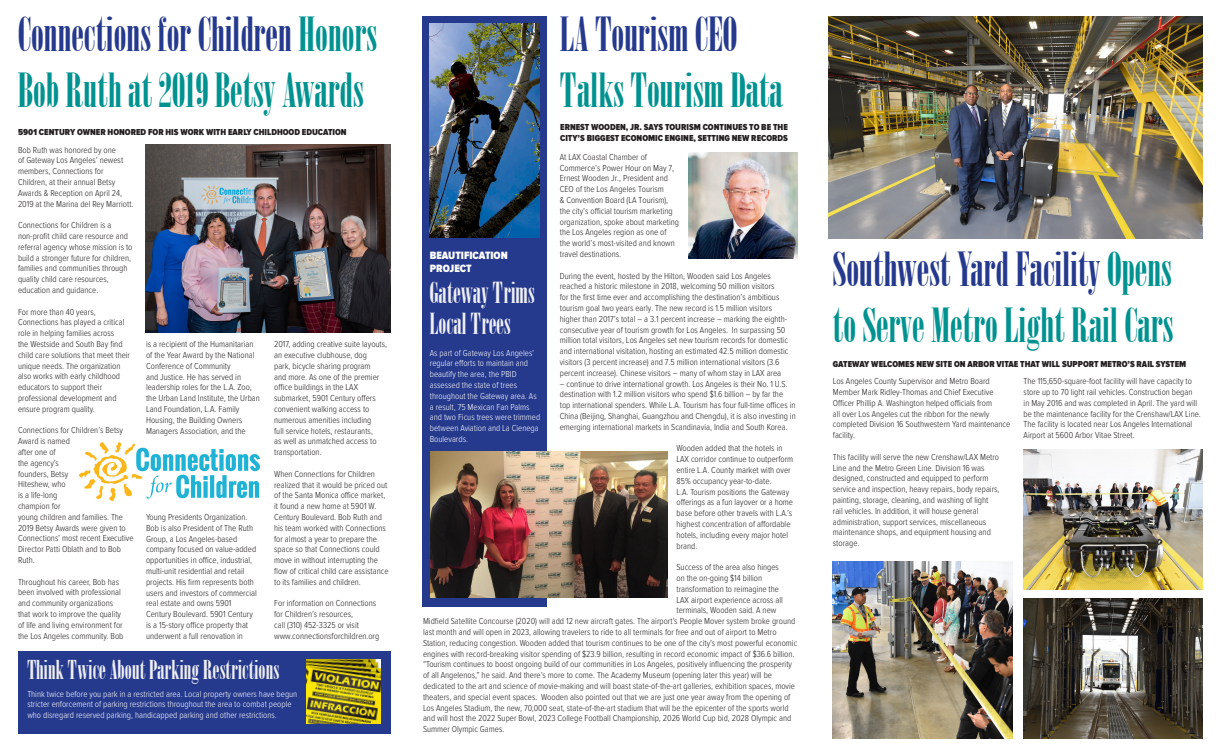
<style>
.page{position:relative;width:1224px;height:756px;background:#fff}
.page>*{position:absolute;margin:0;border:0;box-sizing:border-box;transform-origin:0 0}
.t1{font:47px/56.4px "Onyx";color:#009290}
.t2{font:47px "Onyx";color:#25398d}
.t3{font:29px/31px "Onyx";color:#efeff6}
.t4{font:26px "Onyx";color:#efeff6}
.t5{font:900 11px "Proxima Nova Cond";color:#fff}
.t6{font:300 9px/10.8px "Proxima Nova Cond";color:#231f20}
.t7{font:300 9px/10.8px "Proxima Nova Cond";color:#fff}
.t8{font:900 9px/10.8px "Proxima Nova Cond";color:#231f20}
.s1{color:#25398d}
.s2{color:#009290}
</style>
<div class="page">
<img style="left:828px;top:16px;width:374px;height:222px">
<div style="left:422px;top:16px;width:124px;height:591px;background:#25398d"></div>
<img style="left:429px;top:23px;width:110px;height:215px">
<img style="left:145px;top:144px;width:245px;height:189px">
<img style="left:79px;top:443px;width:180px;height:58px">
<img style="left:832px;top:561px;width:180px;height:178px">
<img style="left:1023px;top:599px;width:179px;height:140px">
<img style="left:1023px;top:450px;width:179px;height:139px">
<img style="left:688px;top:153px;width:110px;height:105px">
<img style="left:431px;top:451px;width:236px;height:146px">
<div style="left:18px;top:652px;width:372px;height:82px;background:#25398d"></div>
<img style="left:306px;top:660px;width:74px;height:64px">
<p class="t1" style="left:18px;top:6px;width:361px"><span class="s1">Connections for Children</span> Honors<br>Bob Ruth at 2019 Betsy Awards</p>
<p class="t1" style="left:560px;top:6px;width:224px"><span class="s1">LA Tourism CEO<br></span>Talks Tourism Data</p>
<p class="t8" style="left:560px;top:122px;width:229px">ERNEST WOODEN, JR. SAYS TOURISM CONTINUES TO BE THE<br>CITY’S BIGGEST ECONOMIC ENGINE, SETTING NEW RECORDS</p>
<p class="t6" style="left:560px;top:151px;width:121px">At LAX Coastal Chamber of<br>Commerce’s Power Hour on May 7,<br>Ernest Wooden Jr., President and<br>CEO of the Los Angeles Tourism<br>&amp; Convention Board (LA Tourism), the city’s official tourism marketing organization, spoke about marketing the Los Angeles region as one of the world’s most-visited and known travel destinations.</p>
<p class="t6" style="left:560px;top:270px;width:230px">During the event, hosted by the Hilton, Wooden said Los Angeles reached a historic milestone in 2018, welcoming 50 million visitors<br>for the first time ever and accomplishing the destination’s ambitious tourism goal two years early. The new record is 1.5 million visitors higher than 2017’s total – a 3.1 percent increase – marking the eighth&shy;consecutive year of tourism growth for Los Angeles. In surpassing 50 million total visitors, Los Angeles set new tourism records for domestic and international visitation, hosting an estimated 42.5 million domestic visitors (3 percent increase) and 7.5 million international visitors (3.6 percent increase). Chinese visitors – many of whom stay in LAX area</p>
<p class="t6" style="left:560px;top:378px;width:237px">– continue to drive international growth. Los Angeles is their No. 1 U.S. destination with 1.2 million visitors who spend $1.6 billion – by far the top international spenders. While L.A. Tourism has four full-time offices in China (Beijing, Shanghai, Guangzhou and Chengdu), it is also investing in emerging international markets in Scandinavia, India and South Korea.</p>
<p class="t6" style="left:676px;top:443px;width:118px">Wooden added that the hotels in LAX corridor continue to outperform entire L.A. County market with over 85% occupancy year-to-date.</p>
<p class="t6" style="left:676px;top:486px;width:118px">L.A. Tourism positions the Gateway offerings as a fun layover or a home base before other travels with L.A.’s highest concentration of affordable hotels, including every major hotel brand.</p>
<p class="t6" style="left:676px;top:562px;width:108px">Success of the area also hinges on the on-going $14 billion transformation to reimagine the<br>LAX airport experience across all</p>
<p class="t8" style="left:18px;top:127px;width:330px">5901 CENTURY OWNER HONORED FOR HIS WORK WITH EARLY CHILDHOOD EDUCATION</p>
<p class="t6" style="left:18px;top:144px;width:117px">Bob Ruth was honored by one<br>of Gateway Los Angeles’ newest members, Connections for<br>Children, at their annual Betsy<br>Awards &amp; Reception on April 24,<br>2019 at the Marina del Rey Marriott.</p>
<p class="t6" style="left:18px;top:220px;width:116px">Connections for Children is a non-profit child care resource and referral agency whose mission is to build a stronger future for children, families and communities through quality child care resources, education and guidance.</p>
<p class="t6" style="left:18px;top:306px;width:114px">For more than 40 years,<br>Connections has played a critical role in helping families across<br>the Westside and South Bay find child care solutions that meet their unique needs. The organization also works with early childhood educators to support their professional development and ensure program quality.</p>
<p class="t6" style="left:18px;top:425px;width:117px">Connections for Children’s Betsy<br>Award is named<br>after one of<br>the agency’s<br>founders, Betsy<br>Hiteshew, who<br>is a life-long<br>champion for<br>young children and families. The<br>2019 Betsy Awards were given to<br>Connections’ most recent Executive<br>Director Patti Oblath and to Bob<br>Ruth.</p>
<p class="t6" style="left:18px;top:576px;width:107px">Throughout his career, Bob has been involved with professional and community organizations that work to improve the quality of life and living environment for the Los Angeles community. Bob</p>
<p class="t5" style="left:430px;top:249px;width:79px">BEAUTIFICATION</p>
<p class="t5" style="left:430px;top:262px;width:43px">PROJECT</p>
<p class="t3" style="left:430px;top:277px;width:106px">Gateway Trims<br>Local Trees</p>
<p class="t6" style="left:146px;top:339px;width:115px">is a recipient of the Humanitarian of the Year Award by the National<br>Conference of Community<br>and Justice. He has served in leadership roles for the L.A. Zoo, the Urban Land Institute, the Urban<br>Land Foundation, L.A. Family<br>Housing, the Building Owners<br>Managers Association, and the</p>
<p class="t6" style="left:274px;top:339px;width:115px">2017, adding creative suite layouts, an executive clubhouse, dog<br>park, bicycle sharing program<br>and more. As one of the premier office buildings in the LAX submarket, 5901 Century offers convenient walking access to numerous amenities including<br>full service hotels, restaurants,<br>as well as unmatched access to transportation.</p>
<p class="t6" style="left:274px;top:469px;width:116px">When Connections for Children realized that it would be priced out of the Santa Monica office market, it found a new home at 5901 W.<br>Century Boulevard. Bob Ruth and his team worked with Connections for almost a year to prepare the space so that Connections could move in without interrupting the flow of critical child care assistance to its families and children.</p>
<p class="t6" style="left:274px;top:598px;width:104px">For information on Connections</p>
<p class="t6" style="left:274px;top:609px;width:80px">for Children’s resources,</p>
<p class="t6" style="left:274px;top:620px;width:86px">call (310) 452-3325 or visit</p>
<p class="t6" style="left:274px;top:631px;width:107px">www.connectionsforchildren.org</p>
<p class="t7" style="left:430px;top:347px;width:112px">As part of Gateway Los Angeles’ regular efforts to maintain and beautify the area, the PBID assessed the state of trees throughout the Gateway area. As a result, 75 Mexican Fan Palms and two Ficus trees were trimmed between Aviation and La Cienega<br>Boulevards.</p>
<p class="t6" style="left:146px;top:512px;width:112px">Young Presidents Organization.<br>Bob is also President of The Ruth<br>Group, a Los Angeles-based company focused on value-added opportunities in office, industrial, multi-unit residential and retail projects. His firm represents both users and investors of commercial real estate and owns 5901<br>Century Boulevard. 5901 Century is a 15-story office property that underwent a full renovation in</p>
<p class="t6" style="left:423px;top:605px;width:376px;text-indent:253px">terminals, Wooden said. A new Midfield Satellite Concourse (2020) will add 12 new aircraft gates. The airport’s People Mover system broke ground last month and will open in 2023, allowing travelers to ride to all terminals for free and out of airport to Metro Station, reducing congestion. Wooden added that tourism continues to be one of the city’s most powerful economic engines with record-breaking visitor spending of $23.9 billion, resulting in record economic impact of $36.6 billion. “Tourism continues to boost ongoing build of our communities in Los Angeles, positively influencing the prosperity of all Angelenos,” he said. And there’s more to come. The Academy Museum (opening later this year) will be dedicated to the art and science of movie-making and will boast state-of-the-art galleries, exhibition spaces, movie theaters, and special event spaces. Wooden also pointed out that we are just one year away from the opening of Los Angeles Stadium, the new, 70,000 seat, state-of-the-art stadium that will be the epicenter of the sports world and will host the 2022 Super Bowl, 2023 College Football Championship, 2026 World Cup bid, 2028 Olympic and Summer Olympic Games.</p>
<p class="t4" style="left:27px;top:655px;width:253px">Think Twice About Parking Restrictions</p>
<p class="t7" style="left:27px;top:688px;width:271px">Think twice before you park in a restricted area. Local property owners have begun stricter enforcement of parking restrictions throughout the area to combat people who disregard reserved parking, handicapped parking and other restrictions.</p>
<p class="t2" style="left:833px;top:242px;width:341px">Southwest Yard Facility <span class="s2">Opens</span></p>
<p class="t1" style="left:833px;top:297px;width:342px">to Serve Metro Light Rail Cars</p>
<p class="t8" style="left:833px;top:358px;width:355px">GATEWAY WELCOMES NEW SITE ON ARBOR VITAE THAT WILL SUPPORT METRO’S RAIL SYSTEM</p>
<p class="t6" style="left:833px;top:376px;width:179px">Los Angeles County Supervisor and Metro Board Member Mark Ridley-Thomas and Chief Executive Officer Phillip A. Washington helped officials from<br>all over Los Angeles cut the ribbon for the newly completed Division 16 Southwestern Yard maintenance facility.</p>
<p class="t6" style="left:833px;top:452px;width:168px">This facility will serve the new Crenshaw/LAX Metro Line and the Metro Green Line. Division 16 was designed, constructed and equipped to perform service and inspection, heavy repairs, body repairs, painting, storage, cleaning, and washing of light rail vehicles. In addition, it will house general administration, support services, miscellaneous maintenance shops, and equipment housing and storage.</p>
<p class="t6" style="left:1024px;top:376px;width:179px">The 115,650-square-foot facility will have capacity to store up to 70 light rail vehicles. Construction began<br>in May 2016 and was completed in April. The yard will be the maintenance facility for the Crenshaw/LAX Line.<br>The facility is located near Los Angeles International Airport at 5600 Arbor Vitae Street.</p>
</div>
